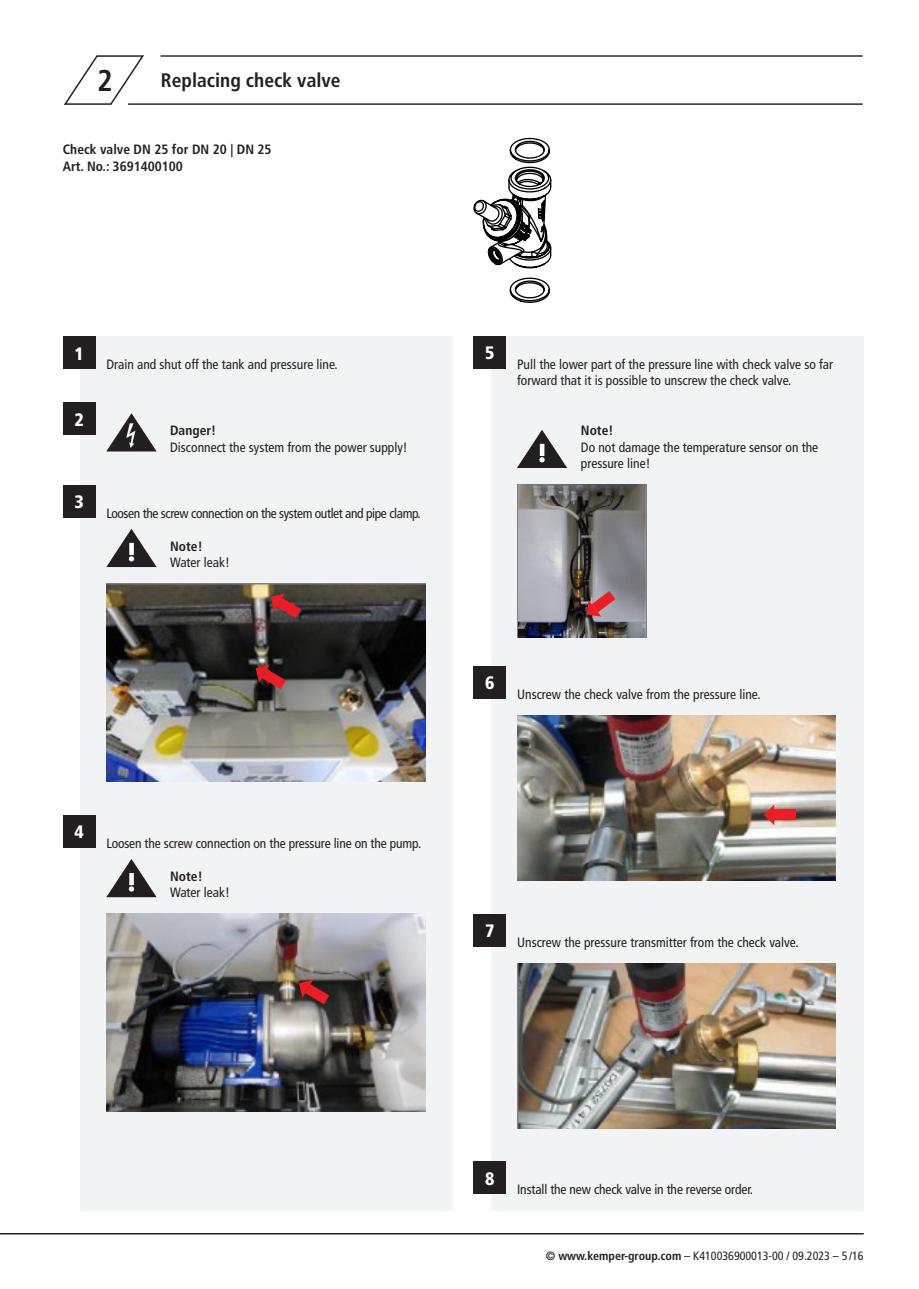
<style>
.page{position:relative;width:919px;height:1289px;background:#fff}
.page>*{position:absolute;margin:0;border:0;box-sizing:border-box;transform-origin:0 0}
.numbers_montageschritte_20pt_bold{font:700 condensed 30px "Frutiger LT Com";color:#231f20}
.headline_montageschritte_13pt_bold{font:700 condensed 19.5px "Frutiger LT Com";color:#231f20}
.numbers_white_12pt_black{font:900 condensed 18px "Frutiger LT Com";color:#fff}
.bodycopy_9pt_57Condensed{font:condensed 13.5px/16.5px "Frutiger LT Com";color:#231f20}
.bodycopy_9pt_57Condensed-2{font:condensed 13.5px "Frutiger LT Com";letter-spacing:-.03em;color:#231f20}
.bodycopy_9pt_57Condensed-3{font:700 condensed 13.5px "Frutiger LT Com";color:#231f20}
.t1{font:condensed 12px "Frutiger LT Com";color:#231f20}
.s1{font-weight:700}
</style>
<div class="page">
<hr style="left:0;top:1232px;width:863px;height:2px;background:#231f20">
<div style="left:80px;top:336px;width:373px;height:874px;background:#f2f3f4"></div>
<div style="left:491px;top:336px;width:372px;height:874px;background:#f2f3f4"></div>
<hr style="left:161px;top:55px;width:701px;height:2px;background:#231f20">
<hr style="left:128px;top:103px;width:734px;height:2px;background:#231f20">
<svg style="left:64px;top:55px;width:81px;height:50px"></svg>
<svg style="left:106px;top:413px;width:51px;height:38px"></svg>
<div style="left:63px;top:336px;width:33px;height:33px;background:#231f20"></div>
<div style="left:473px;top:666px;width:33px;height:32px;background:#231f20"></div>
<div style="left:473px;top:914px;width:33px;height:32px;background:#231f20"></div>
<div style="left:473px;top:1161px;width:33px;height:32px;background:#231f20"></div>
<div style="left:63px;top:402px;width:33px;height:33px;background:#231f20"></div>
<div style="left:63px;top:485px;width:33px;height:32px;background:#231f20"></div>
<div style="left:473px;top:336px;width:33px;height:32px;background:#231f20"></div>
<div style="left:63px;top:815px;width:33px;height:32px;background:#231f20"></div>
<svg style="left:106px;top:529px;width:51px;height:38px"></svg>
<svg style="left:517px;top:430px;width:50px;height:38px"></svg>
<svg style="left:106px;top:859px;width:51px;height:38px"></svg>
<img style="left:106px;top:583px;width:319px;height:198px">
<img style="left:517px;top:484px;width:129px;height:153px">
<img style="left:106px;top:913px;width:319px;height:198px">
<svg style="left:255px;top:664px;width:31px;height:25px"></svg>
<svg style="left:586px;top:591px;width:29px;height:25px"></svg>
<svg style="left:271px;top:593px;width:30px;height:25px"></svg>
<svg style="left:299px;top:979px;width:30px;height:25px"></svg>
<img style="left:517px;top:715px;width:318px;height:165px">
<img style="left:518px;top:963px;width:317px;height:165px">
<svg style="left:763px;top:804px;width:11px;height:21px"></svg>
<div style="left:774px;top:809px;width:22px;height:11px;background:#ee1d23"></div>
<svg style="left:473px;top:137px;width:79px;height:166px"></svg>
<p class="numbers_montageschritte_20pt_bold" style="left:97px;top:62px;width:17px">2</p>
<p class="headline_montageschritte_13pt_bold" style="left:161px;top:68px;width:181px">Replacing check valve</p>
<p class="bodycopy_9pt_57Condensed-3" style="left:63px;top:141px;width:210px">Check valve DN 25 for DN 20 | DN 25</p>
<p class="bodycopy_9pt_57Condensed-3" style="left:63px;top:158px;width:122px">Art. No.: 3691400100</p>
<p class="numbers_white_12pt_black" style="left:75px;top:342px;width:11px">1</p>
<p class="numbers_white_12pt_black" style="left:75px;top:408px;width:11px">2</p>
<p class="numbers_white_12pt_black" style="left:75px;top:491px;width:11px">3</p>
<p class="bodycopy_9pt_57Condensed" style="left:106px;top:356px;width:233px">Drain and shut off the tank and pressure line.</p>
<p class="bodycopy_9pt_57Condensed-3" style="left:170px;top:422px;width:48px">Danger!</p>
<p class="bodycopy_9pt_57Condensed" style="left:170px;top:438px;width:239px">Disconnect the system from the power supply!</p>
<p class="bodycopy_9pt_57Condensed-2" style="left:106px;top:504px;width:316px">Loosen the screw connection on the system outlet and pipe clamp.</p>
<p class="bodycopy_9pt_57Condensed" style="left:170px;top:537px;width:61px"><span class="s1">Note!<br></span>Water leak!</p>
<p class="numbers_white_12pt_black" style="left:75px;top:821px;width:11px">4</p>
<p class="bodycopy_9pt_57Condensed" style="left:106px;top:834px;width:316px">Loosen the screw connection on the pressure line on the pump.</p>
<p class="bodycopy_9pt_57Condensed" style="left:170px;top:867px;width:61px"><span class="s1">Note!<br></span>Water leak!</p>
<p class="numbers_white_12pt_black" style="left:485px;top:341px;width:11px">5</p>
<p class="bodycopy_9pt_57Condensed" style="left:517px;top:356px;width:317px">Pull the lower part of the pressure line with check valve so far forward that it is possible to unscrew the check valve.</p>
<p class="bodycopy_9pt_57Condensed" style="left:581px;top:422px;width:239px"><span class="s1">Note!<br></span>Do not damage the temperature sensor on the pressure line!</p>
<p class="numbers_white_12pt_black" style="left:485px;top:671px;width:11px">6</p>
<p class="bodycopy_9pt_57Condensed" style="left:517px;top:686px;width:245px">Unscrew the check valve from the pressure line.</p>
<p class="numbers_white_12pt_black" style="left:485px;top:920px;width:11px">7</p>
<p class="bodycopy_9pt_57Condensed" style="left:517px;top:933px;width:283px">Unscrew the pressure transmitter from the check valve.</p>
<p class="numbers_white_12pt_black" style="left:485px;top:1167px;width:11px">8</p>
<p class="bodycopy_9pt_57Condensed" style="left:517px;top:1181px;width:237px">Install the new check valve in the reverse order.</p>
<p class="t1" style="left:545px;top:1248px;width:319px"><span class="s1">© www.kemper-group.com</span> – K410036900013-00 / 09.2023 – 5 /16</p>
</div>
